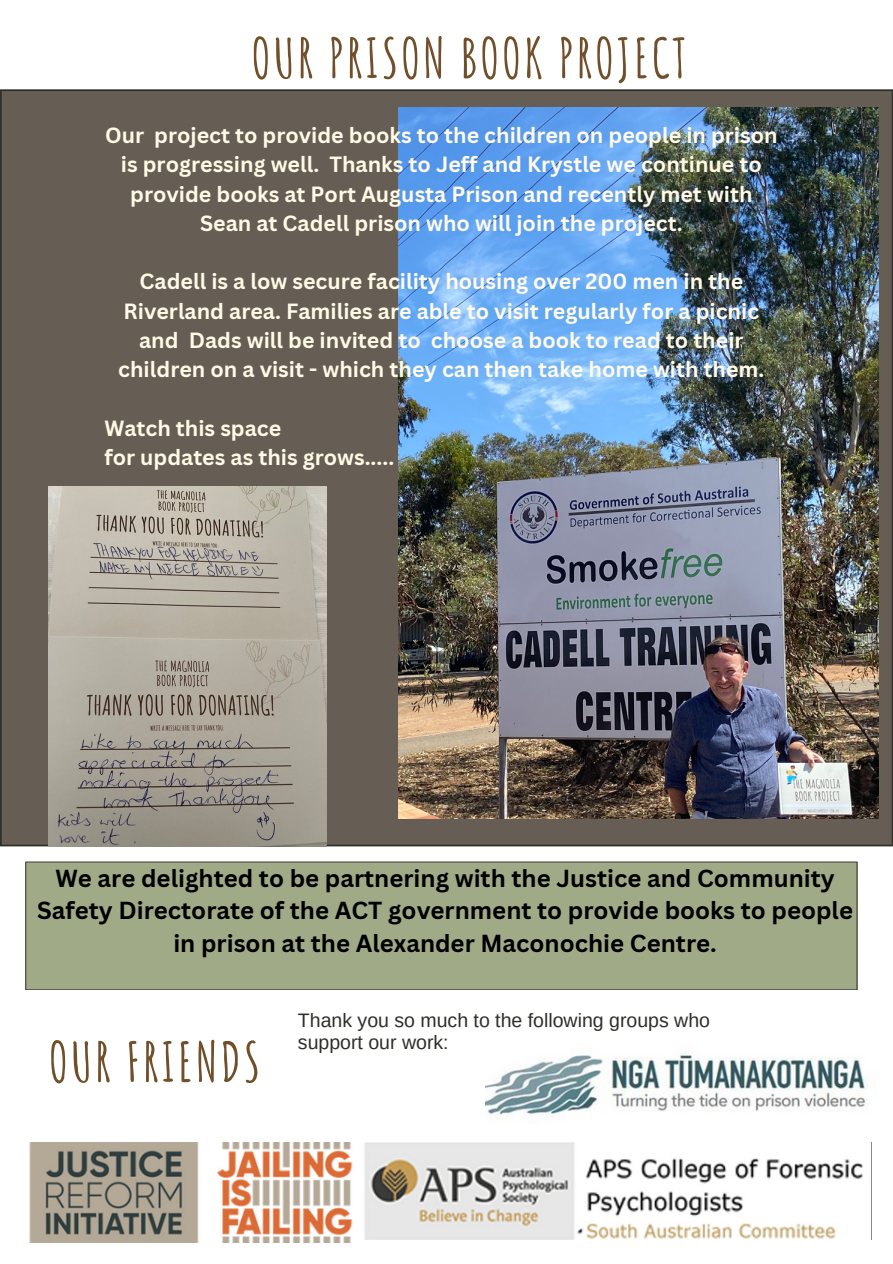
<style>
.page{position:relative;width:893px;height:1264px;background:#fff}
.page>*{position:absolute;margin:0;border:0;box-sizing:border-box;transform-origin:0 0}
.t1{font:700 54px "Amatic SC";letter-spacing:.05em;color:#714f2a}
.t2{font:700 24px/32.7px "Canva Sans";color:#000;text-align:center}
.t3{font:700 21.45px/29.2px "Canva Sans";color:#fffae6;text-align:center}
.t4{font:19.5px/21.3px "Arimo";color:#2e2e2a}
</style>
<div class="page">
<img style="left:29px;top:1142px;width:324px;height:100px">
<img style="left:364px;top:1142px;width:499px;height:96px">
<img style="left:485px;top:1053px;width:390px;height:64px">
<div style="left:0;top:89px;width:892px;height:757px;background:#665e55"></div>
<img style="left:398px;top:107px;width:480px;height:711px">
<img style="left:49px;top:486px;width:278px;height:360px">
<div style="left:25px;top:861px;width:832px;height:129px;background:#a0aa87"></div>
<h2 class="t1" style="left:251px;top:23px;width:437px">OUR PRISON BOOK PROJECT</h2>
<h1 class="t3" style="left:105px;top:120px;width:674px">Our project to provide books to the children on people in prison is progressing well. Thanks to Jeff and Krystle we continue to provide books at Port Augusta Prison and recently met with Sean at Cadell prison who will join the project.</h1>
<p class="t3" style="left:118px;top:266px;width:647px">Cadell is a low secure facility housing over 200 men in the Riverland area. Families are able to visit regularly for a picnic and Dads will be invited to choose a book to read to their children on a visit - which they can then take home with them.</p>
<p class="t3" style="left:104px;top:413px;width:291px;text-align:left">Watch this space<br>for updates as this grows.....</p>
<p class="t2" style="left:37px;top:861px;width:817px">We are delighted to be partnering with the Justice and Community<br>Safety Directorate of the ACT government to provide books to people in prison at the Alexander Maconochie Centre.</p>
<p class="t1" style="left:49px;top:1026px;width:213px">OUR FRIENDS</p>
<h1 class="t4" style="left:298px;top:1009px;width:413px">Thank you so much to the following groups who support our work:</h1>
</div>
